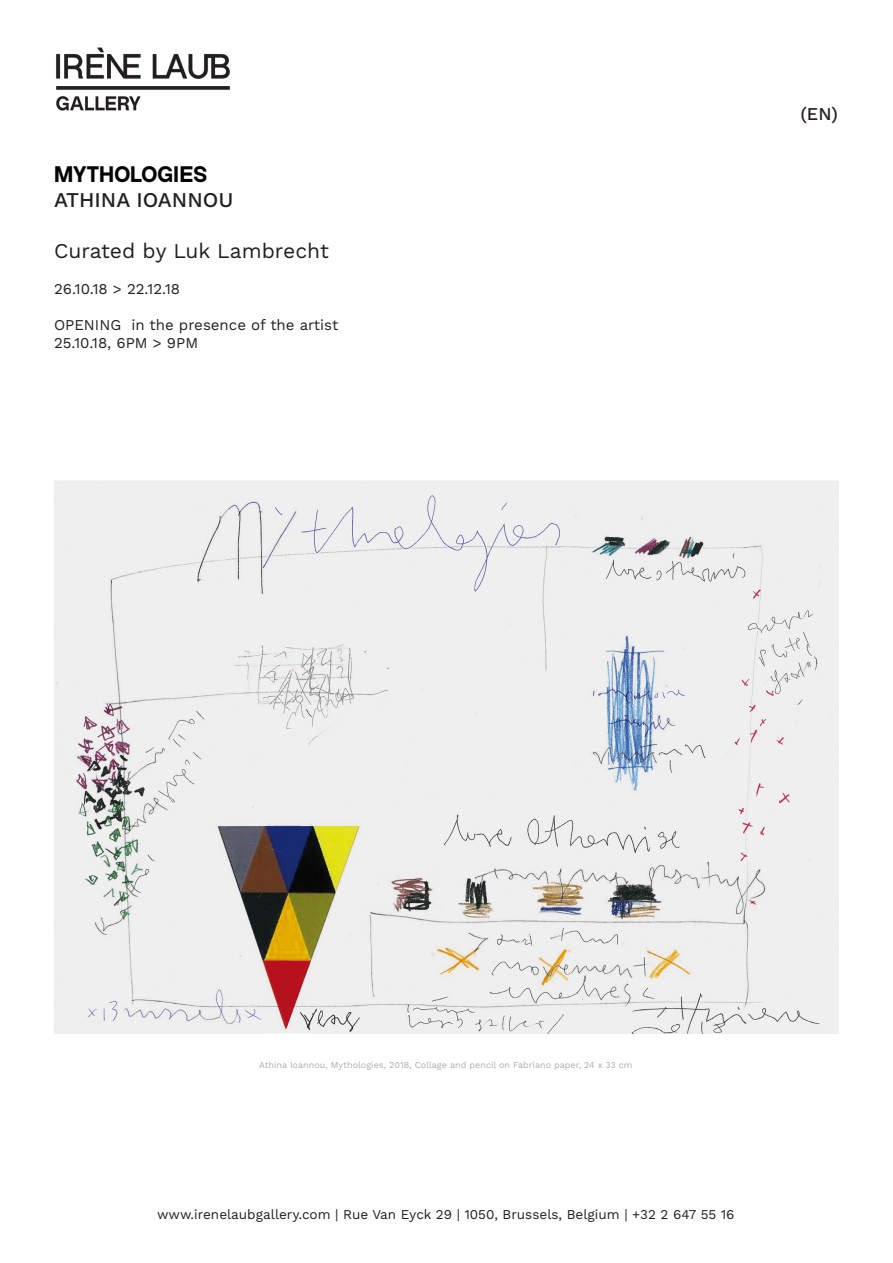
<style>
.page{position:relative;width:893px;height:1263px;background:#fff}
.page>*{position:absolute;margin:0;border:0;box-sizing:border-box;transform-origin:0 0}
.t1{font:21px "Work Sans";color:#231f20}
.t2{font:500 21px "Work Sans";color:#231f20}
.t3{font:700 21px "Unida Rounded";color:#040503}
.t4{font:500 18px "Work Sans";color:#231f20}
.t5{font:15px/18px "Work Sans";color:#231f20}
.t6{font:13.5px "Work Sans";color:#231f20}
.t7{font:9px "Work Sans";color:#acadb1}
</style>
<div class="page">
<img style="left:56px;top:47px;width:174px;height:64px">
<img style="left:54px;top:480px;width:785px;height:554px">
<h1 class="t3" style="left:54px;top:161px;width:155px">MYTHOLOGIES</h1>
<h1 class="t2" style="left:54px;top:188px;width:181px">ATHINA IOANNOU</h1>
<h1 class="t1" style="left:54px;top:238px;width:276px">Curated by Luk Lambrecht</h1>
<p class="t5" style="left:54px;top:280px;width:128px">26.10.18 &gt; 22.12.18</p>
<p class="t5" style="left:54px;top:316px;width:286px">OPENING in the presence of the artist<br>25.10.18, 6PM &gt; 9PM</p>
<h2 class="t4" style="left:801px;top:103px;width:39px">(EN)</h2>
<p class="t7" style="left:259px;top:1059px;width:375px">Athina Ioannou, Mythologies, 2018, Collage and pencil on Fabriano paper, 24 x 33 cm</p>
<p class="t6" style="left:157px;top:1207px;width:579px">www.irenelaubgallery.com | Rue Van Eyck 29 | 1050, Brussels, Belgium | +32 2 647 55 16</p>
</div>
